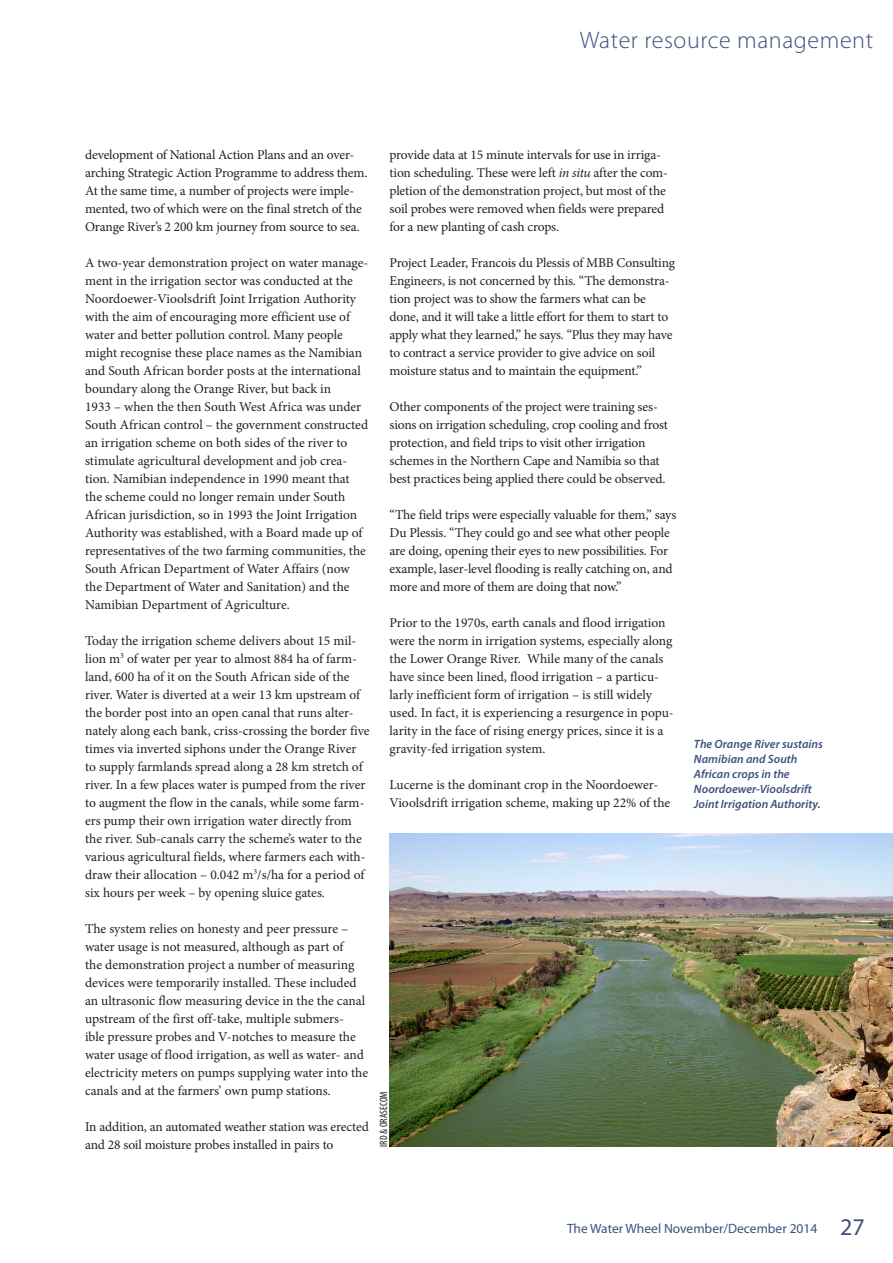
<style>
.page{position:relative;width:893px;height:1263px;background:#fff}
.page>*{position:absolute;margin:0;border:0;box-sizing:border-box;transform-origin:0 0}
.t1{font:300 24px "Myriad Pro";letter-spacing:.025em;color:#3f5080}
.Body_text_no_indent{font:13.5px/18px "Minion Pro";letter-spacing:-.005em;color:#231f20}
.drop_cap_1{font:13.5px/18px "Minion Pro";letter-spacing:-.015em;color:#231f20}
.top_bar{font:13.5px "Myriad Pro";color:#3f5080}
.t2{font:italic 600 12px/15px "Myriad Pro";color:#3f5080}
.Photo_credit{font:condensed 10.65px "Myriad Pro";color:#231f20}
.s1{font-style:italic}
.s2{font-size:24px}
</style>
<div class="page">
<img style="left:389px;top:833px;width:504px;height:314px">
<h1 class="t1" style="left:580px;top:26px;width:295px">Water resource management</h1>
<p class="drop_cap_1" style="left:85px;top:145px;width:284px">development of National Action Plans and an over&shy;arching Strategic Action Programme to address them.<br>At the same time, a number of projects were imple&shy;mented, two of which were on the final stretch of the Orange River’s 2 200 km journey from source to sea.</p>
<p class="Body_text_no_indent" style="left:85px;top:253px;width:285px">A two-year demonstration project on water manage&shy;ment in the irrigation sector was conducted at the Noordoewer-Vioolsdrift Joint Irrigation Authority with the aim of encouraging more efficient use of water and better pollution control. Many people might recognise these place names as the Namibian and South African border posts at the international boundary along the Orange River, but back in<br>1933 – when the then South West Africa was under South African control – the government constructed an irrigation scheme on both sides of the river to stimulate agricultural development and job crea&shy;tion. Namibian independence in 1990 meant that the scheme could no longer remain under South African jurisdiction, so in 1993 the Joint Irrigation Authority was established, with a Board made up of representatives of the two farming communities, the South African Department of Water Affairs (now the Department of Water and Sanitation) and the Namibian Department of Agriculture.</p>
<p class="Body_text_no_indent" style="left:85px;top:631px;width:286px">Today the irrigation scheme delivers about 15 mil&shy;lion m<sup>3</sup> of water per year to almost 884 ha of farm&shy;land, 600 ha of it on the South African side of the river. Water is diverted at a weir 13 km upstream of the border post into an open canal that runs alter&shy;nately along each bank, criss-crossing the border five times via inverted siphons under the Orange River to supply farmlands spread along a 28 km stretch of river. In a few places water is pumped from the river to augment the flow in the canals, while some farm&shy;ers pump their own irrigation water directly from the river. Sub-canals carry the scheme’s water to the various agricultural fields, where farmers each with&shy;draw their allocation – 0.042 m<sup>3</sup>/s/ha for a period of six hours per week – by opening sluice gates.</p>
<p class="Body_text_no_indent" style="left:85px;top:919px;width:285px">The system relies on honesty and peer pressure – water usage is not measured, although as part of<br>the demonstration project a number of measuring devices were temporarily installed. These included an ultrasonic flow measuring device in the the canal upstream of the first off-take, multiple submers-<br>ible pressure probes and V-notches to measure the water usage of flood irrigation, as well as water- and electricity meters on pumps supplying water into the canals and at the farmers’ own pump stations.</p>
<p class="Body_text_no_indent" style="left:85px;top:1117px;width:285px">In addition, an automated weather station was erected and 28 soil moisture probes installed in pairs to</p>
<p class="Body_text_no_indent" style="left:389px;top:145px;width:280px">provide data at 15 minute intervals for use in irriga&shy;tion scheduling. These were left <span class="s1">in situ</span> after the com&shy;pletion of the demonstration project, but most of the soil probes were removed when fields were prepared for a new planting of cash crops.</p>
<p class="Body_text_no_indent" style="left:389px;top:253px;width:287px">Project Leader, Francois du Plessis of MBB Consulting Engineers, is not concerned by this. “The demonstra&shy;tion project was to show the farmers what can be done, and it will take a little effort for them to start to apply what they learned,” he says. “Plus they may have to contract a service provider to give advice on soil moisture status and to maintain the equipment.”</p>
<p class="Body_text_no_indent" style="left:389px;top:397px;width:280px">Other components of the project were training ses&shy;sions on irrigation scheduling, crop cooling and frost protection, and field trips to visit other irrigation schemes in the Northern Cape and Namibia so that best practices being applied there could be observed.</p>
<p class="Body_text_no_indent" style="left:389px;top:505px;width:288px">“The field trips were especially valuable for them,” says Du Plessis. “They could go and see what other people are doing, opening their eyes to new possibilities. For example, laser-level flooding is really catching on, and more and more of them are doing that now.”</p>
<p class="Body_text_no_indent" style="left:389px;top:613px;width:286px">Prior to the 1970s, earth canals and flood irrigation were the norm in irrigation systems, especially along the Lower Orange River. While many of the canals have since been lined, flood irrigation – a particu&shy;larly inefficient form of irrigation – is still widely used. In fact, it is experiencing a resurgence in popu&shy;larity in the face of rising energy prices, since it is a gravity-fed irrigation system.</p>
<p class="Body_text_no_indent" style="left:389px;top:775px;width:282px">Lucerne is the dominant crop in the Noordoewer-<br>Vioolsdrift irrigation scheme, making up 22% of the</p>
<p class="Photo_credit" style="left:377px;top:1147px;width:57px;rotate:-90deg">IRD &amp; ORASECOM</p>
<p class="t2" style="left:694px;top:736px;width:130px">The Orange River sustains<br>Namibian and South<br>African crops in the<br>Noordoewer-Vioolsdrift<br>Joint Irrigation Authority.</p>
<p class="top_bar" style="left:567px;top:1220px;width:299px">The Water Wheel November/December 2014 <span class="s2">27</span></p>
</div>
